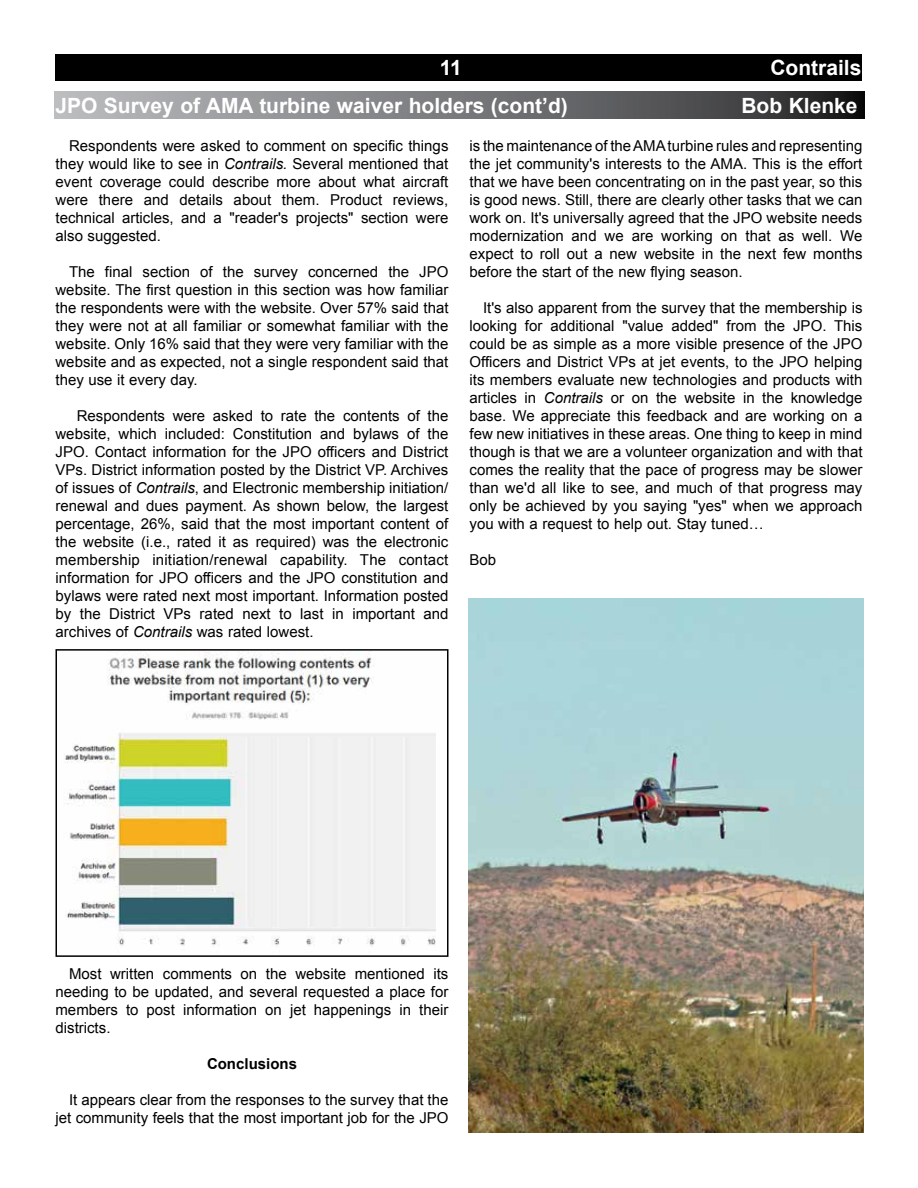
<style>
.page{position:relative;width:918px;height:1188px;background:#fff}
.page>*{position:absolute;margin:0;border:0;box-sizing:border-box;transform-origin:0 0}
.t1{font:700 21px "Arial";color:#fff}
.t2{font:15px/18px "Arial";color:#000;text-align:justify}
.t3{font:700 15px "Arial";color:#000}
.s1{font-style:italic}
</style>
<div class="page">
<div style="left:56px;top:54px;width:806px;height:27px;background:#000"></div>
<svg style="left:54px;top:92px;width:810px;height:27px;background:#747577"></svg>
<img style="left:468px;top:599px;width:396px;height:534px">
<img style="left:64px;top:652px;width:372px;height:294px">
<div style="left:56px;top:649px;width:392px;height:308px;border:2px solid #000"></div>
<h1 class="t1" style="left:440px;top:54px;width:24px">11</h1>
<h1 class="t1" style="left:770px;top:54px;width:93px">Contrails</h1>
<h1 class="t1" style="left:56px;top:92px;width:514px">JPO Survey of AMA turbine waiver holders (cont’d)</h1>
<h1 class="t1" style="left:741px;top:92px;width:118px">Bob Klenke</h1>
<p class="t2" style="left:56px;top:137px;width:395px;text-indent:14px">Respondents were asked to comment on specific things they would like to see in <span class="s1">Contrails.</span> Several mentioned that event coverage could describe more about what aircraft were there and details about them. Product reviews, technical articles, and a "reader's projects" section were also suggested.</p>
<p class="t2" style="left:56px;top:263px;width:395px;text-indent:14px">The final section of the survey concerned the JPO website. The first question in this section was how familiar the respondents were with the website. Over 57% said that they were not at all familiar or somewhat familiar with the website. Only 16% said that they were very familiar with the website and as expected, not a single respondent said that they use it every day.</p>
<p class="t2" style="left:56px;top:407px;width:394px;text-indent:21px">Respondents were asked to rate the contents of the website, which included: Constitution and bylaws of the JPO. Contact information for the JPO officers and District VPs. District information posted by the District VP. Archives of issues of <span class="s1">Contrails</span>, and Electronic membership initiation/ renewal and dues payment. As shown below, the largest percentage, 26%, said that the most important content of the website (i.e., rated it as required) was the electronic membership initiation/renewal capability. The contact information for JPO officers and the JPO constitution and bylaws were rated next most important. Information posted by the District VPs rated next to last in important and archives of <span class="s1">Contrails</span> was rated lowest.</p>
<p class="t2" style="left:470px;top:137px;width:395px">is the maintenance of the AMA turbine rules and representing the jet community's interests to the AMA. This is the effort that we have been concentrating on in the past year, so this is good news. Still, there are clearly other tasks that we can work on. It's universally agreed that the JPO website needs modernization and we are working on that as well. We expect to roll out a new website in the next few months before the start of the new flying season.</p>
<p class="t2" style="left:470px;top:299px;width:395px;text-indent:14px">It's also apparent from the survey that the membership is looking for additional "value added" from the JPO. This could be as simple as a more visible presence of the JPO Officers and District VPs at jet events, to the JPO helping its members evaluate new technologies and products with articles in <span class="s1">Contrails</span> or on the website in the knowledge base. We appreciate this feedback and are working on a few new initiatives in these areas. One thing to keep in mind though is that we are a volunteer organization and with that comes the reality that the pace of progress may be slower than we'd all like to see, and much of that progress may only be achieved by you saying "yes" when we approach you with a request to help out. Stay tuned…</p>
<p class="t2" style="left:470px;top:551px;width:28px">Bob</p>
<p class="t2" style="left:56px;top:965px;width:394px;text-indent:14px">Most written comments on the website mentioned its needing to be updated, and several requested a place for members to post information on jet happenings in their districts.</p>
<p class="t3" style="left:207px;top:1054px;width:92px">Conclusions</p>
<p class="t2" style="left:56px;top:1091px;width:395px;text-align:right">It appears clear from the responses to the survey that the jet community feels that the most important job for the JPO</p>
</div>
